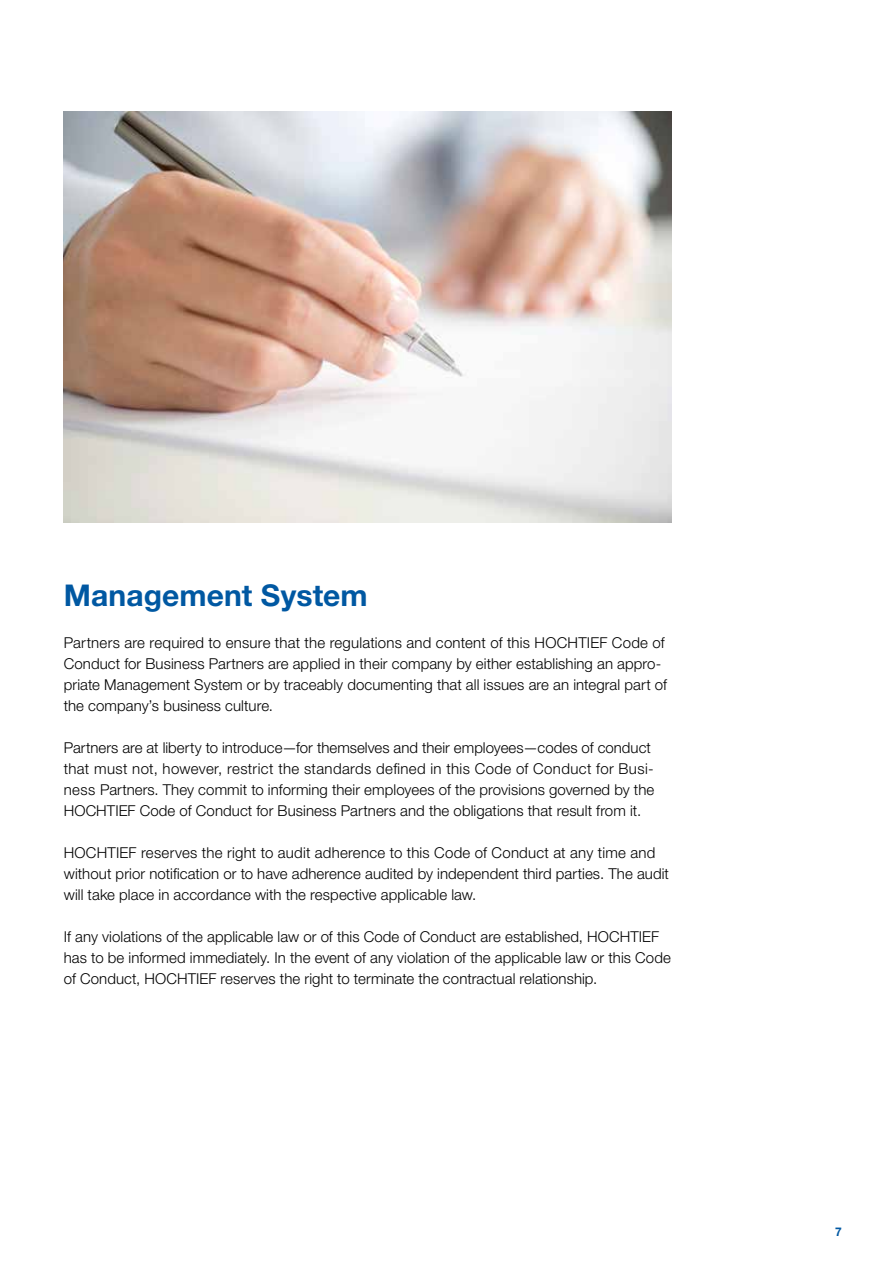
<style>
.page{position:relative;width:893px;height:1263px;background:#fff}
.page>*{position:absolute;margin:0;border:0;box-sizing:border-box;transform-origin:0 0}
.t1{font:700 30px "Helvetica Neue LT Pro";letter-spacing:.005em;color:#0058a2}
.t2{font:300 15px/21px "Helvetica Neue LT Pro";letter-spacing:.005em;color:#000}
.t3{font:700 12px "Helvetica Neue LT Pro";color:#0058a2}
</style>
<div class="page">
<img style="left:64px;top:112px;width:608px;height:410px">
<h1 class="t1" style="left:64px;top:576px;width:305px">Management System</h1>
<p class="t2" style="left:64px;top:632px;width:605px">Partners are required to ensure that the regulations and content of this HOCHTIEF Code of Conduct for Business Partners are applied in their company by either establishing an appro&shy;priate Management System or by traceably documenting that all issues are an integral part of the company’s business culture.</p>
<p class="t2" style="left:64px;top:737px;width:592px">Partners are at liberty to introduce—for themselves and their employees—codes of conduct that must not, however, restrict the standards defined in this Code of Conduct for Busi&shy;ness Partners. They commit to informing their employees of the provisions governed by the HOCHTIEF Code of Conduct for Business Partners and the obligations that result from it.</p>
<p class="t2" style="left:64px;top:842px;width:607px">HOCHTIEF reserves the right to audit adherence to this Code of Conduct at any time and without prior notification or to have adherence audited by independent third parties. The audit will take place in accordance with the respective applicable law.</p>
<p class="t2" style="left:64px;top:926px;width:609px">If any violations of the applicable law or of this Code of Conduct are established, HOCHTIEF has to be informed immediately. In the event of any violation of the applicable law or this Code of Conduct, HOCHTIEF reserves the right to terminate the contractual relationship.</p>
<p class="t3" style="left:835px;top:1224px;width:8px">7</p>
</div>
